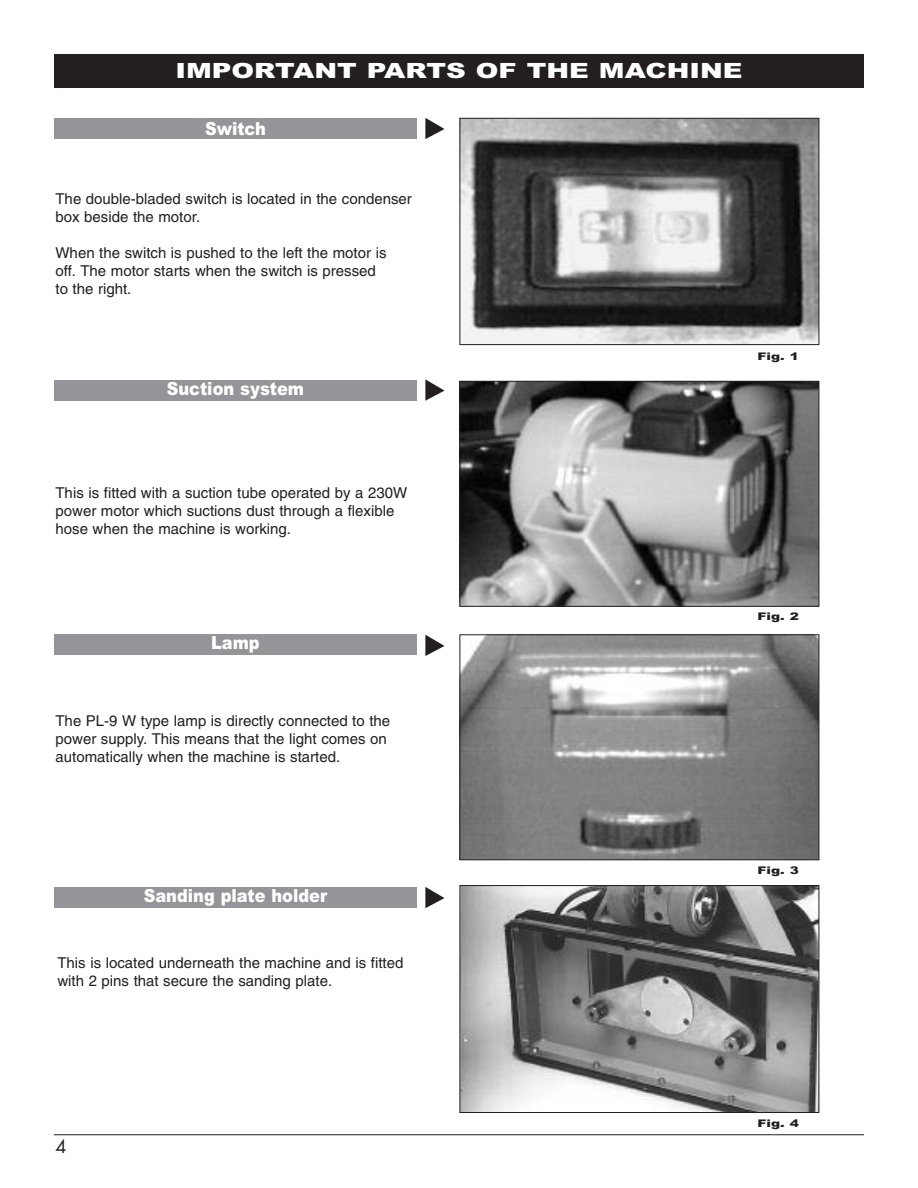
<style>
.page{position:relative;width:918px;height:1188px;background:#fff}
.page>*{position:absolute;margin:0;border:0;box-sizing:border-box;transform-origin:0 0}
.t1{font:900 21px "Arial";color:#fff;scale:1.3 1}
.t2{font:900 18px "Arial";color:#fff;scale:.9 1}
.t3{font:18px "Futura";color:#231f20}
.t4{font:15px/18px "Helvetica";color:#231f20}
.t5{font:900 10.5px "Arial";color:#231f20;scale:1.3 1}
</style>
<div class="page">
<hr style="left:54px;top:1134px;width:810px;height:1px;background:#231f20">
<img style="left:461px;top:887px;width:356px;height:224px">
<div style="left:459px;top:885px;width:360px;height:228px;border:1px solid #231f20"></div>
<img style="left:461px;top:383px;width:356px;height:222px">
<div style="left:459px;top:381px;width:360px;height:226px;border:1px solid #231f20"></div>
<img style="left:461px;top:120px;width:356px;height:223px">
<div style="left:459px;top:118px;width:360px;height:227px;border:1px solid #231f20"></div>
<div style="left:54px;top:54px;width:810px;height:33px;background:#231f20"></div>
<div style="left:54px;top:380px;width:363px;height:21px;background:#939598"></div>
<div style="left:54px;top:118px;width:363px;height:21px;background:#939598"></div>
<div style="left:54px;top:634px;width:363px;height:21px;background:#939598"></div>
<div style="left:54px;top:887px;width:363px;height:21px;background:#939598"></div>
<svg style="left:425px;top:118px;width:20px;height:21px"></svg>
<svg style="left:425px;top:379px;width:20px;height:22px"></svg>
<svg style="left:425px;top:635px;width:20px;height:21px"></svg>
<svg style="left:425px;top:887px;width:20px;height:21px"></svg>
<img style="left:461px;top:636px;width:356px;height:222px">
<div style="left:459px;top:634px;width:360px;height:226px;border:1px solid #231f20"></div>
<h1 class="t1" style="left:175px;top:58px;width:438px">IMPORTANT PARTS OF THE MACHINE</h1>
<p class="t2" style="left:205px;top:118px;width:69px">Switch</p>
<p class="t4" style="left:56px;top:191px;width:358px">The double-bladed switch is located in the condenser box beside the motor.</p>
<p class="t4" style="left:56px;top:245px;width:333px">When the switch is pushed to the left the motor is off. The motor starts when the switch is pressed to the right.</p>
<p class="t2" style="left:167px;top:379px;width:154px">Suction system</p>
<p class="t5" style="left:757px;top:350px;width:33px">Fig. 1</p>
<p class="t4" style="left:56px;top:485px;width:353px">This is fitted with a suction tube operated by a 230W power motor which suctions dust through a flexible hose when the machine is working.</p>
<p class="t2" style="left:211px;top:632px;width:56px">Lamp</p>
<p class="t4" style="left:56px;top:713px;width:336px">The PL-9 W type lamp is directly connected to the power supply. This means that the light comes on automatically when the machine is started.</p>
<p class="t5" style="left:757px;top:611px;width:33px">Fig. 2</p>
<p class="t2" style="left:144px;top:885px;width:205px">Sanding plate holder</p>
<p class="t4" style="left:57px;top:955px;width:348px">This is located underneath the machine and is fitted with 2 pins that secure the sanding plate.</p>
<p class="t5" style="left:757px;top:864px;width:33px">Fig. 3</p>
<p class="t3" style="left:56px;top:1138px;width:13px">4</p>
<p class="t5" style="left:757px;top:1117px;width:33px">Fig. 4</p>
</div>
